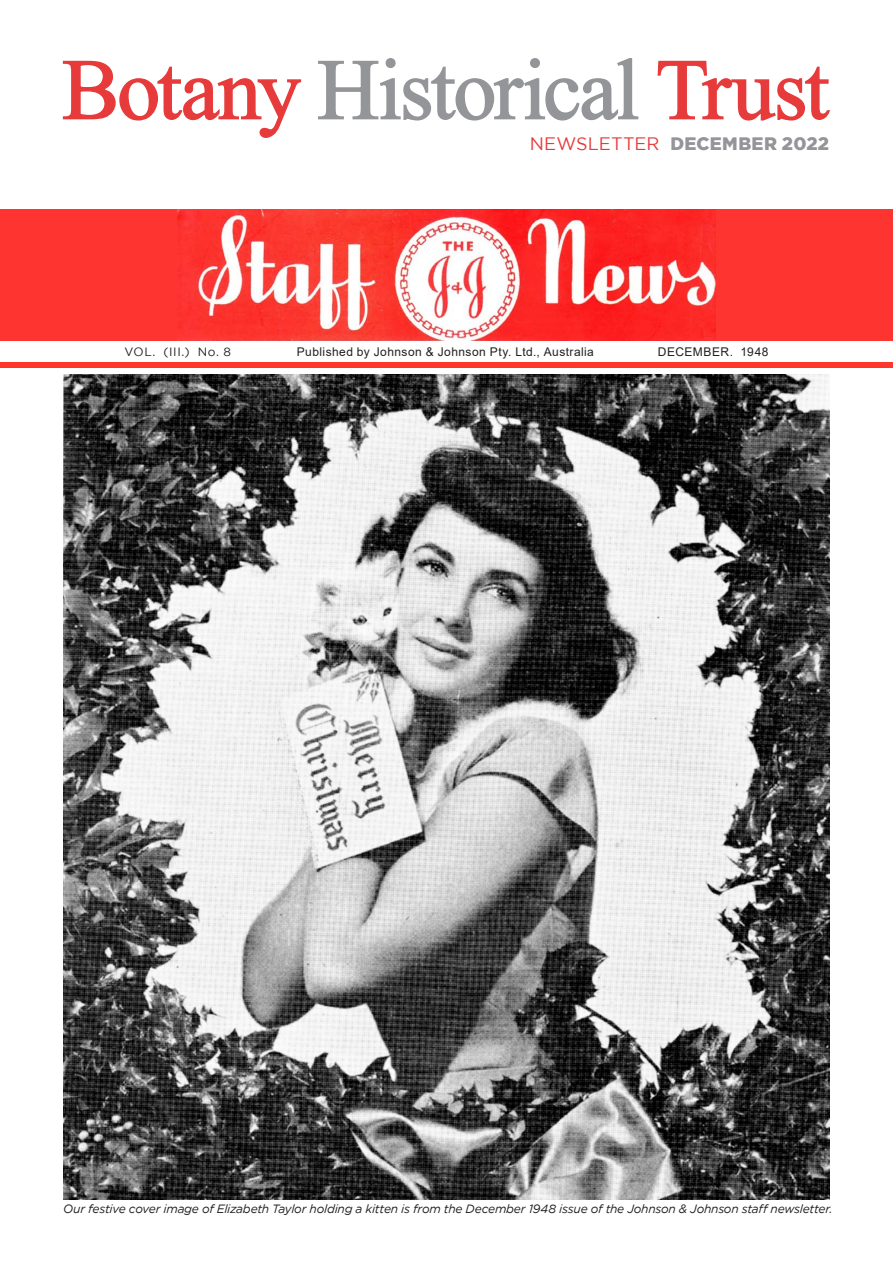
<style>
.page{position:relative;width:893px;height:1263px;background:#fff}
.page>*{position:absolute;margin:0;border:0;box-sizing:border-box;transform-origin:0 0}
.t1{font:900 18px "Gotham";letter-spacing:.015em;color:#939598}
.t2{font:italic 12px "Gotham";letter-spacing:-.02em;color:#231f20}
.t3{font:12px "Arial";letter-spacing:.035em;color:#231f20}
.t4{font:12px "Gotham";letter-spacing:.05em;color:#231f20}
.s1{font-weight:400;color:#e73b3b}
</style>
<div class="page">
<div style="left:0;top:209px;width:893px;height:131px;background:#fe3430"></div>
<img style="left:177px;top:209px;width:539px;height:131px">
<div style="left:0;top:362px;width:893px;height:6px;background:#fd372c"></div>
<img style="left:64px;top:374px;width:765px;height:825px">
<svg style="left:62px;top:60px;width:768px;height:78px"></svg>
<svg style="left:317px;top:58px;width:322px;height:63px"></svg>
<h1 class="t1" style="left:530px;top:134px;width:301px"><span class="s1">NEWSLETTER</span> DECEMBER 2022</h1>
<p class="t4" style="left:124px;top:345px;width:108px">VOL. (III.) No. 8</p>
<p class="t3" style="left:297px;top:343px;width:298px">Published by Johnson &amp; Johnson Pty. Ltd., Australia</p>
<p class="t3" style="left:658px;top:343px;width:112px">DECEMBER. 1948</p>
<p class="t2" style="left:63px;top:1202px;width:771px">Our festive cover image of Elizabeth Taylor holding a kitten is from the December 1948 issue of the Johnson &amp; Johnson staff newsletter.</p>
</div>
